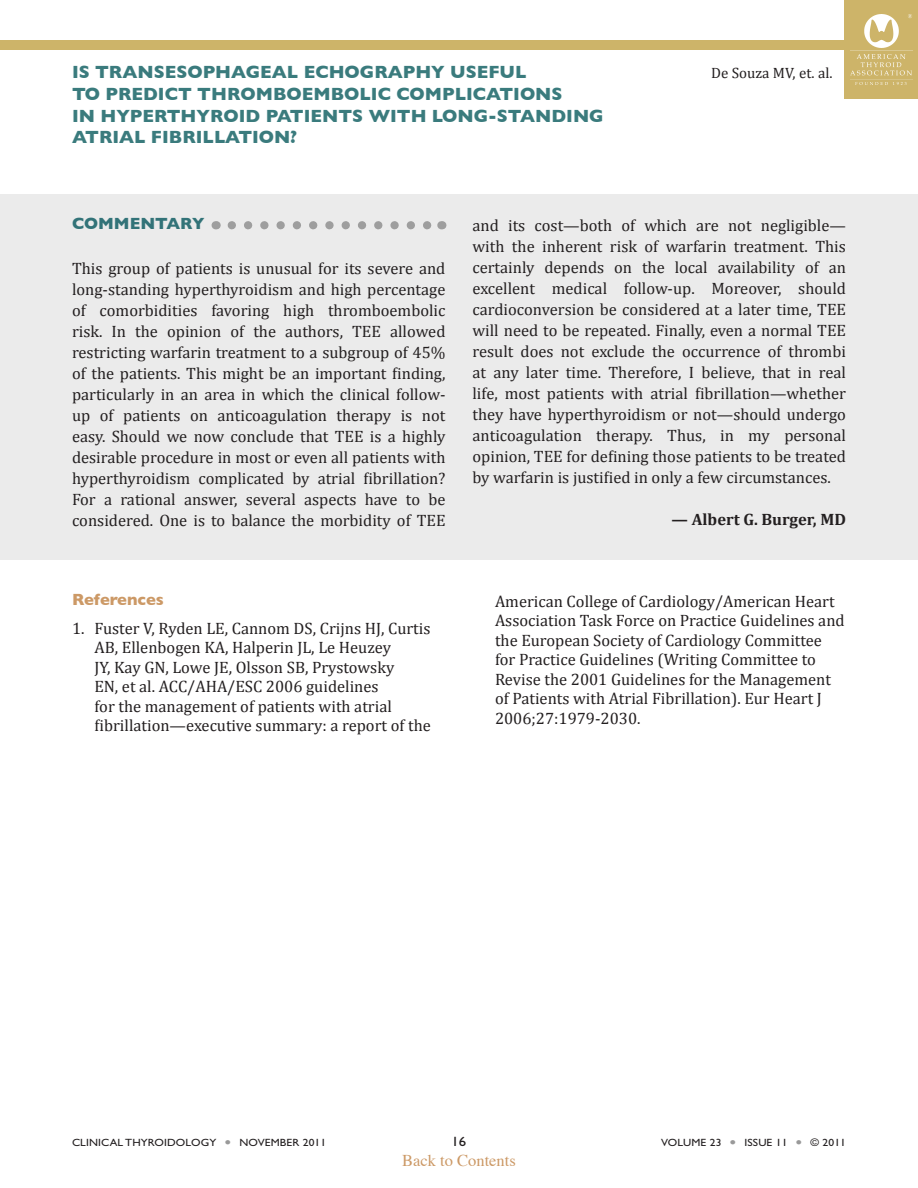
<style>
.page{position:relative;width:918px;height:1188px;background:#fff}
.page>*{position:absolute;margin:0;border:0;box-sizing:border-box;transform-origin:0 0}
.Topic_Header_page_2{font:700 18px/21.6px "Gill Sans";color:#3a7b7d}
.body_summary{font:16.5px/21px "Cambria";color:#231f20;text-align:justify}
.commentary_bullet{font:16.5px/19.5px "Cambria";color:#231f20}
.commentary_name{font:700 16.5px "Cambria";color:#231f20}
.t1{font:16.5px "Times";color:#c96}
.Commentary{font:700 16.5px "Gill Sans";color:#327378}
.commentary_reference{font:700 16.5px "Gill Sans";color:#c96}
.Topic_Header_page_2-2{font:15px "Cambria";color:#231f20}
.t2{font:13.5px "Gill Sans Std";color:#231f20;scale:1.1 1}
.t3{font:10.5px "Gill Sans Std";letter-spacing:.01em;color:#231f20;scale:1.1 1}
.s1{color:#999}
</style>
<div class="page">
<div style="left:0;top:40px;width:918px;height:10px;background:#cdb469"></div>
<div style="left:845px;top:0;width:73px;height:99px;background:#cdb469"></div>
<img style="left:851px;top:14px;width:61px;height:71px">
<div style="left:0;top:194px;width:918px;height:366px;background:#ebebeb"></div>
<svg style="left:232px;top:221px;width:200px;height:8px"></svg>
<p class="Topic_Header_page_2" style="left:72px;top:61px;width:456px">IS TRANSESOPHAGEAL ECHOGRAPHY USEFUL</p>
<p class="Topic_Header_page_2-2" style="left:711px;top:64px;width:123px">De Souza MV, et. al.</p>
<p class="Topic_Header_page_2" style="left:72px;top:83px;width:533px">TO PREDICT THROMBOEMBOLIC COMPLICATIONS<br>IN HYPERTHYROID PATIENTS WITH LONG-STANDING<br>ATRIAL FIBRILLATION?</p>
<p class="Commentary" style="left:72px;top:214px;width:134px">COMMENTARY</p>
<p class="body_summary" style="left:72px;top:258px;width:375px">This group of patients is unusual for its severe and long-standing hyperthyroidism and high percentage of comorbidities favoring high thromboembolic risk. In the opinion of the authors, TEE allowed restricting warfarin treatment to a subgroup of 45% of the patients. This might be an important finding, particularly in an area in which the clinical follow&shy;up of patients on anticoagulation therapy is not easy. Should we now conclude that TEE is a highly desirable procedure in most or even all patients with hyperthyroidism complicated by atrial fibrillation?<br>For a rational answer, several aspects have to be considered. One is to balance the morbidity of TEE</p>
<p class="commentary_reference" style="left:72px;top:590px;width:93px">References</p>
<p class="commentary_bullet" style="left:94px;top:618px;width:338px;text-indent:-22px">1. Fuster V, Ryden LE, Cannom DS, Crijns HJ, Curtis AB, Ellenbogen KA, Halperin JL, Le Heuzey<br>JY, Kay GN, Lowe JE, Olsson SB, Prystowsky<br>EN, et al. ACC/AHA/ESC 2006 guidelines<br>for the management of patients with atrial fibrillation—executive summary: a report of the</p>
<p class="body_summary" style="left:472px;top:215px;width:375px">and its cost—both of which are not negligible— with the inherent risk of warfarin treatment. This certainly depends on the local availability of an excellent medical follow-up. Moreover, should cardioconversion be considered at a later time, TEE will need to be repeated. Finally, even a normal TEE result does not exclude the occurrence of thrombi at any later time. Therefore, I believe, that in real life, most patients with atrial fibrillation—whether they have hyperthyroidism or not—should undergo anticoagulation therapy. Thus, in my personal opinion, TEE for defining those patients to be treated by warfarin is justified in only a few circumstances.</p>
<p class="commentary_name" style="left:672px;top:509px;width:176px">— Albert G. Burger, MD</p>
<p class="commentary_bullet" style="left:495px;top:591px;width:351px">American College of Cardiology/American Heart Association Task Force on Practice Guidelines and the European Society of Cardiology Committee for Practice Guidelines (Writing Committee to Revise the 2001 Guidelines for the Management of Patients with Atrial Fibrillation). Eur Heart J 2006;27:1979-2030.</p>
<p class="t3" style="left:72px;top:1137px;width:233px">CLINICAL THYROIDOLOGY <span class="s1">●</span> NOVEMBER 2011</p>
<p class="t2" style="left:451px;top:1134px;width:15px">16</p>
<p class="t3" style="left:661px;top:1137px;width:170px">VOLUME 23 <span class="s1">●</span> ISSUE 11 <span class="s1">●</span> © 2011</p>
<p class="t1" style="left:402px;top:1145px;width:115px">Back to Contents</p>
</div>
